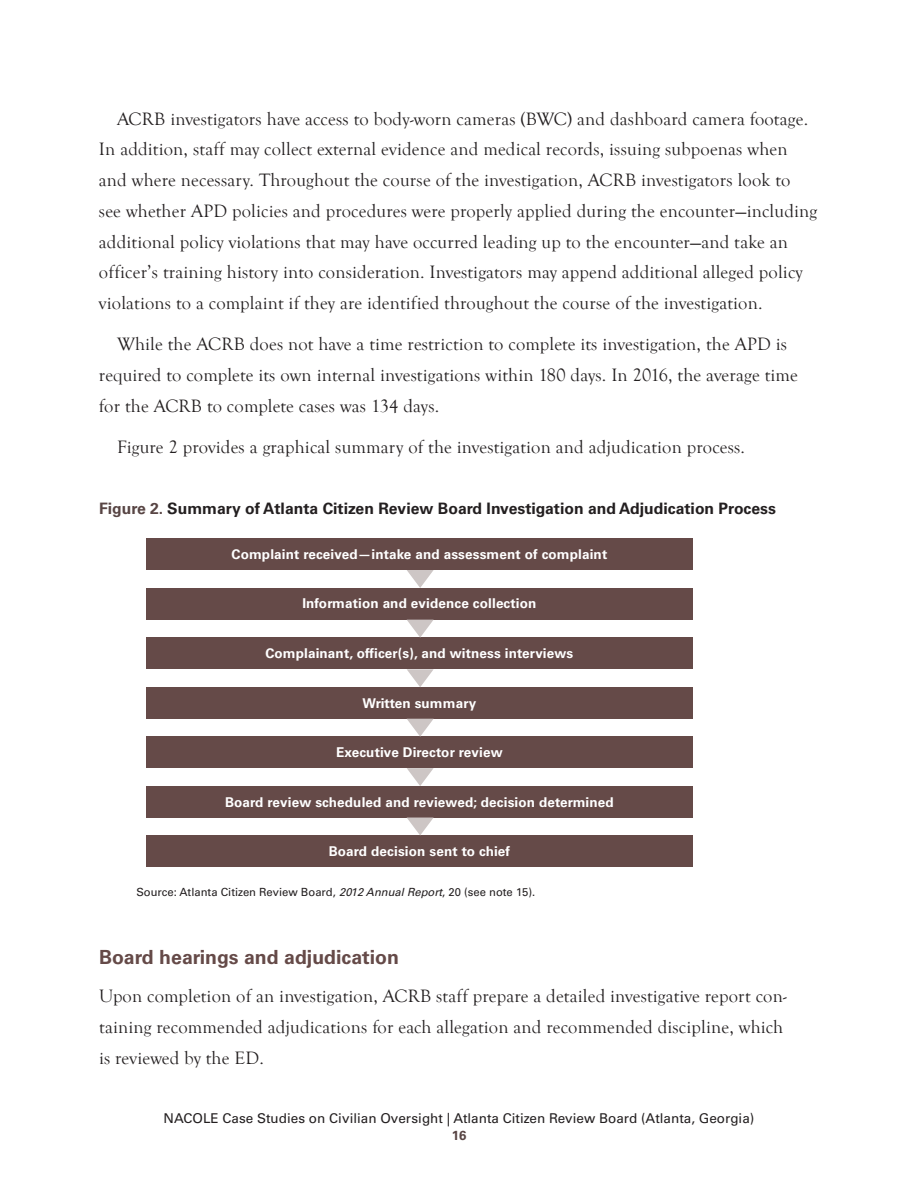
<style>
.page{position:relative;width:918px;height:1188px;background:#fff}
.page>*{position:absolute;margin:0;border:0;box-sizing:border-box;transform-origin:0 0}
.t1{font:700 19.5px "Univers LT Std";color:#654a48}
.t2{font:18.45px/30.8px "Goudy Old Style T";letter-spacing:.01em;color:#231f20}
.t3{font:700 15.75px "Univers LT Std";color:#231f20}
.t4{font:700 13.5px "Univers LT Std";letter-spacing:.01em;color:#fff}
.t5{font:13.5px "Univers LT Std";color:#231f20}
.t6{font:700 13.2px "Univers LT Std";color:#584544}
.t7{font:11.25px "Univers LT Std";color:#231f20}
.s1{color:#584544}
.s2{font-style:italic}
</style>
<div class="page">
<div style="left:146px;top:539px;width:547px;height:31px;background:#654a48"></div>
<div style="left:146px;top:588px;width:547px;height:32px;background:#654a48"></div>
<div style="left:146px;top:638px;width:547px;height:31px;background:#654a48"></div>
<div style="left:146px;top:687px;width:547px;height:32px;background:#654a48"></div>
<div style="left:146px;top:737px;width:547px;height:31px;background:#654a48"></div>
<div style="left:146px;top:786px;width:547px;height:32px;background:#654a48"></div>
<div style="left:146px;top:836px;width:547px;height:31px;background:#654a48"></div>
<svg style="left:407px;top:570px;width:27px;height:18px"></svg>
<svg style="left:407px;top:620px;width:27px;height:18px"></svg>
<svg style="left:407px;top:669px;width:27px;height:18px"></svg>
<svg style="left:407px;top:719px;width:27px;height:18px"></svg>
<svg style="left:407px;top:768px;width:27px;height:18px"></svg>
<svg style="left:407px;top:818px;width:27px;height:18px"></svg>
<p class="t2" style="left:99px;top:103px;width:720px;text-indent:18px">ACRB investigators have access to body-worn cameras (BWC) and dashboard camera footage.<br>In addition, staff may collect external evidence and medical records, issuing subpoenas when and where necessary. Throughout the course of the investigation, ACRB investigators look to<br>see whether APD policies and procedures were properly applied during the encounter—including additional policy violations that may have occurred leading up to the encounter—and take an officer’s training history into consideration. Investigators may append additional alleged policy violations to a complaint if they are identified throughout the course of the investigation.</p>
<p class="t2" style="left:99px;top:329px;width:701px;text-indent:18px">While the ACRB does not have a time restriction to complete its investigation, the APD is required to complete its own internal investigations within 180 days. In 2016, the average time for the ACRB to complete cases was 134 days.</p>
<p class="t2" style="left:117px;top:432px;width:630px">Figure 2 provides a graphical summary of the investigation and adjudication process.</p>
<p class="t3" style="left:99px;top:499px;width:679px"><span class="s1">Figure 2.</span> Summary of Atlanta Citizen Review Board Investigation and Adjudication Process</p>
<p class="t4" style="left:232px;top:546px;width:377px">Complaint received—intake and assessment of complaint</p>
<p class="t4" style="left:302px;top:596px;width:236px">Information and evidence collection</p>
<p class="t4" style="left:265px;top:645px;width:309px">Complainant, officer(s), and witness interviews</p>
<p class="t4" style="left:363px;top:695px;width:115px">Written summary</p>
<p class="t4" style="left:336px;top:744px;width:168px">Executive Director review</p>
<p class="t4" style="left:225px;top:794px;width:390px">Board review scheduled and reviewed; decision determined</p>
<p class="t4" style="left:329px;top:843px;width:183px">Board decision sent to chief</p>
<p class="t7" style="left:137px;top:885px;width:400px">Source: Atlanta Citizen Review Board, <span class="s2">2012 Annual Report</span>, 20 (see note 15).</p>
<h3 class="t1" style="left:99px;top:946px;width:302px">Board hearings and adjudication</h3>
<p class="t2" style="left:99px;top:981px;width:689px">Upon completion of an investigation, ACRB staff prepare a detailed investigative report con&shy;taining recommended adjudications for each allegation and recommended discipline, which is reviewed by the ED.</p>
<p class="t5" style="left:164px;top:1110px;width:592px">NACOLE Case Studies on Civilian Oversight | Atlanta Citizen Review Board (Atlanta, Georgia)</p>
<p class="t6" style="left:452px;top:1127px;width:16px">16</p>
</div>
